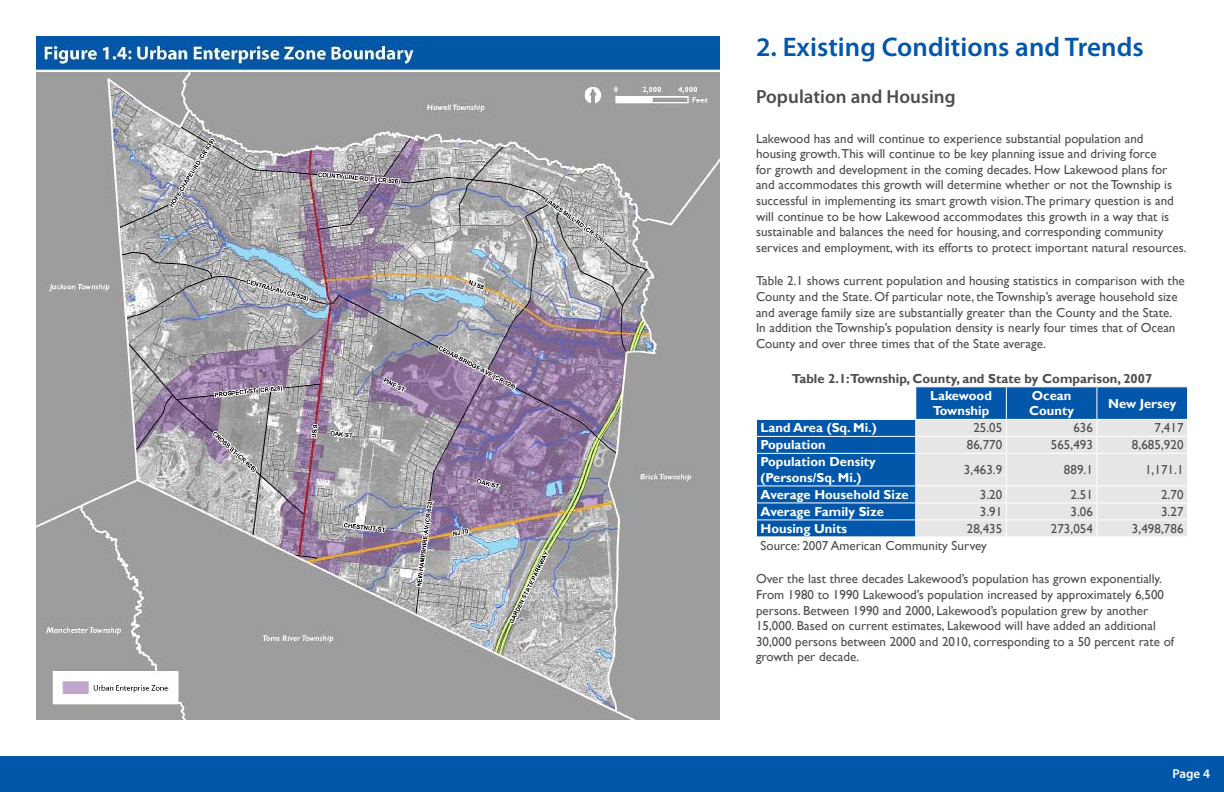
<style>
.page{position:relative;width:1224px;height:792px;background:#fff}
.page>*{position:absolute;margin:0;border:0;box-sizing:border-box;transform-origin:0 0}
.t1{font:600 27px "Myriad Pro";letter-spacing:.005em;color:#0357aa}
.t2{font:600 19px "Myriad Pro";letter-spacing:.005em;color:#4d4d4f}
.t3{font:13px/15.6px "Gill Sans";letter-spacing:.005em;color:#4d4d4f}
.t4{font:700 13px/15.6px "Gill Sans";letter-spacing:.005em;color:#fff}
.t5{font:700 13px "Gill Sans";letter-spacing:.005em;color:#4d4d4f}
.t6{font:600 13px "Myriad Pro";color:#fff}
</style>
<div class="page">
<div style="left:0;top:756px;width:1224px;height:36px;background:#0357aa"></div>
<img style="left:36px;top:36px;width:684px;height:684px">
<svg style="left:757px;top:387px;width:430px;height:149px;fill:#0357aa"></svg>
<hr style="left:915px;top:387px;width:1px;height:32px;background:#fff">
<hr style="left:1006px;top:387px;width:1px;height:32px;background:#fff">
<hr style="left:1096px;top:387px;width:1px;height:32px;background:#fff">
<hr style="left:756px;top:419px;width:160px;height:1px;background:#fff">
<hr style="left:756px;top:436px;width:160px;height:1px;background:#fff">
<hr style="left:756px;top:453px;width:160px;height:1px;background:#fff">
<hr style="left:756px;top:485px;width:160px;height:1px;background:#fff">
<hr style="left:756px;top:502px;width:160px;height:1px;background:#fff">
<hr style="left:756px;top:519px;width:160px;height:1px;background:#fff">
<svg style="left:915px;top:419px;width:272px;height:117px;background:#e7e7e7"></svg>
<h1 class="t1" style="left:756px;top:30px;width:389px">2. Existing Conditions and Trends</h1>
<h2 class="t2" style="left:756px;top:85px;width:201px">Population and Housing</h2>
<p class="t3" style="left:756px;top:131px;width:432px">Lakewood has and will continue to experience substantial population and housing growth.This will continue to be key planning issue and driving force<br>for growth and development in the coming decades. How Lakewood plans for and accommodates this growth will determine whether or not the Township is successful in implementing its smart growth vision.The primary question is and will continue to be how Lakewood accommodates this growth in a way that is sustainable and balances the need for housing, and corresponding community services and employment, with its efforts to protect important natural resources.</p>
<p class="t3" style="left:756px;top:274px;width:430px">Table 2.1 shows current population and housing statistics in comparison with the County and the State. Of particular note, the Township’s average household size and average family size are substantially greater than the County and the State.<br>In addition the Township’s population density is nearly four times that of Ocean County and over three times that of the State average.</p>
<p class="t5" style="left:792px;top:371px;width:362px">Table 2.1:Township, County, and State by Comparison, 2007</p>
<p class="t4" style="left:930px;top:388px;width:63px">Lakewood<br>Township</p>
<p class="t4" style="left:1029px;top:388px;width:47px">Ocean<br>County</p>
<p class="t4" style="left:1108px;top:396px;width:70px">New Jersey</p>
<p class="t4" style="left:761px;top:421px;width:118px">Land Area (Sq. Mi.)</p>
<p class="t3" style="left:973px;top:420px;width:31px">25.05</p>
<p class="t3" style="left:1073px;top:420px;width:21px">636</p>
<p class="t3" style="left:1154px;top:420px;width:31px">7,417</p>
<p class="t4" style="left:761px;top:438px;width:67px">Population</p>
<p class="t3" style="left:967px;top:437px;width:37px">86,770</p>
<p class="t3" style="left:1051px;top:437px;width:44px">565,493</p>
<p class="t3" style="left:1132px;top:437px;width:53px">8,685,920</p>
<p class="t4" style="left:761px;top:455px;width:117px">Population Density (Persons/Sq. Mi.)</p>
<p class="t3" style="left:964px;top:462px;width:40px">3,463.9</p>
<p class="t3" style="left:1064px;top:462px;width:31px">889.1</p>
<p class="t3" style="left:1145px;top:462px;width:40px">1,171.1</p>
<p class="t4" style="left:761px;top:487px;width:150px">Average Household Size</p>
<p class="t3" style="left:980px;top:487px;width:24px">3.20</p>
<p class="t3" style="left:1070px;top:487px;width:24px">2.51</p>
<p class="t3" style="left:1161px;top:487px;width:24px">2.70</p>
<p class="t4" style="left:761px;top:504px;width:125px">Average Family Size</p>
<p class="t3" style="left:980px;top:504px;width:24px">3.91</p>
<p class="t3" style="left:1070px;top:504px;width:24px">3.06</p>
<p class="t3" style="left:1161px;top:504px;width:24px">3.27</p>
<p class="t4" style="left:761px;top:521px;width:88px">Housing Units</p>
<p class="t3" style="left:967px;top:521px;width:37px">28,435</p>
<p class="t3" style="left:1051px;top:521px;width:44px">273,054</p>
<p class="t3" style="left:1132px;top:521px;width:53px">3,498,786</p>
<p class="t3" style="left:761px;top:538px;width:228px">Source: 2007 American Community Survey</p>
<p class="t3" style="left:756px;top:572px;width:420px">Over the last three decades Lakewood’s population has grown exponentially.<br>From 1980 to 1990 Lakewood’s population increased by approximately 6,500 persons. Between 1990 and 2000, Lakewood’s population grew by another 15,000. Based on current estimates, Lakewood will have added an additional 30,000 persons between 2000 and 2010, corresponding to a 50 percent rate of growth per decade.</p>
<p class="t6" style="left:1173px;top:765px;width:39px">Page 4</p>
</div>
